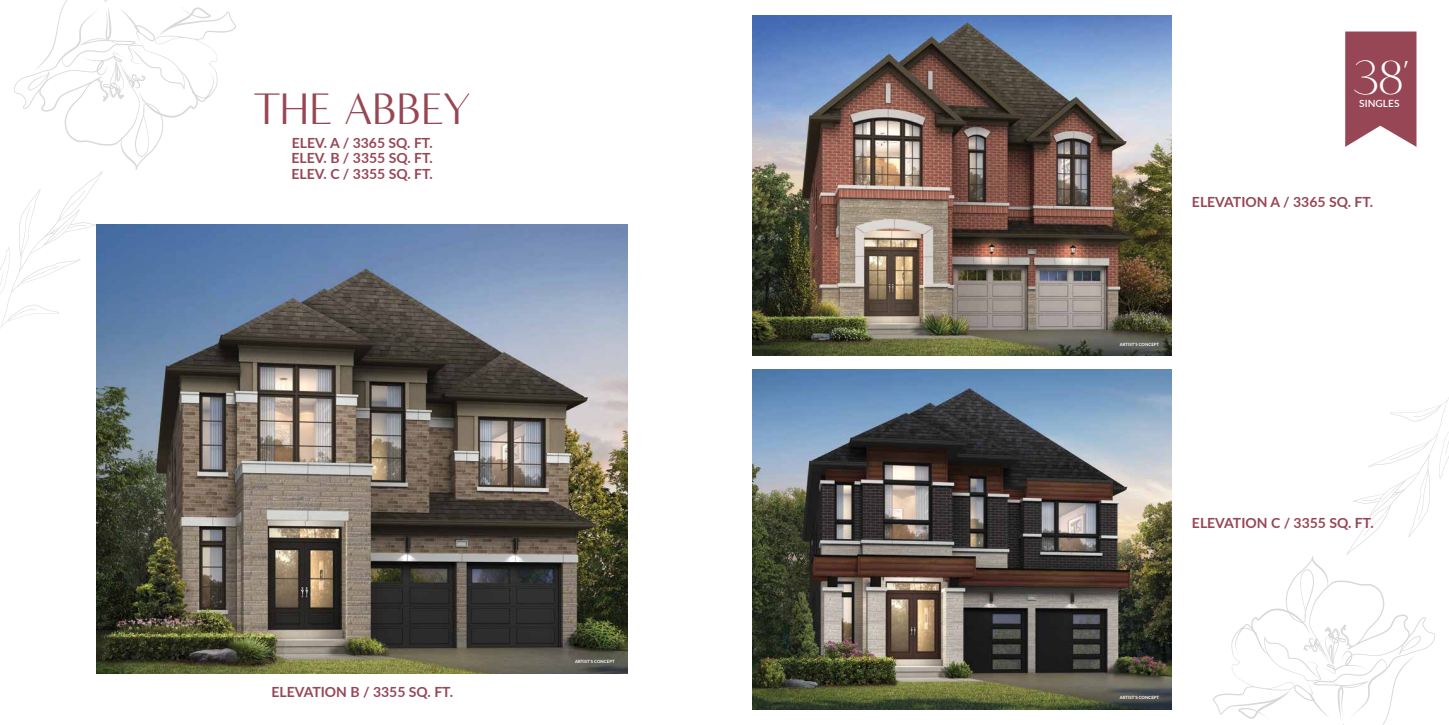
<style>
.page{position:relative;width:1449px;height:725px;background:#fff}
.page>*{position:absolute;margin:0;border:0;box-sizing:border-box;transform-origin:0 0}
.t1{font:46.81px "Saudagar";color:#fff}
.t2{font:45.32px "Minerva Modern";letter-spacing:-.01em;color:#974655}
.t3{font:700 14px/15.8px "Lato";color:#974655;text-align:justify}
.t4{font:600 9.97px "Lato";color:#fff}
.t5{font:700 4.38px "Lato";color:#fff}
</style>
<div class="page">
<svg style="left:1213px;top:397px;width:236px;height:327px"></svg>
<svg style="left:0;top:0;width:236px;height:350px"></svg>
<img style="left:97px;top:225px;width:531px;height:448px">
<img style="left:752px;top:16px;width:419px;height:340px">
<img style="left:752px;top:369px;width:419px;height:340px">
<svg style="left:1345px;top:32px;width:71px;height:115px;background:#a15765"></svg>
<h2 class="t2" style="left:253px;top:83px;width:219px">THE ABBEY</h2>
<p class="t3" style="left:291px;top:134px;width:143px">ELEV. A / 3365 SQ. FT.<br>ELEV. B / 3355 SQ. FT.<br>ELEV. C / 3355 SQ. FT.</p>
<p class="t3" style="left:271px;top:683px;width:183px">ELEVATION B / 3355 SQ. FT.</p>
<p class="t5" style="left:575px;top:658px;width:41px">ARTIST'S CONCEPT</p>
<h1 class="t1" style="left:1354px;top:51px;width:59px">38’</h1>
<p class="t4" style="left:1359px;top:96px;width:42px">SINGLES</p>
<p class="t3" style="left:1192px;top:194px;width:183px">ELEVATION A / 3365 SQ. FT.</p>
<p class="t5" style="left:1120px;top:341px;width:41px">ARTIST'S CONCEPT</p>
<p class="t3" style="left:1192px;top:514px;width:183px">ELEVATION C / 3355 SQ. FT.</p>
<p class="t5" style="left:1120px;top:694px;width:41px">ARTIST'S CONCEPT</p>
</div>
